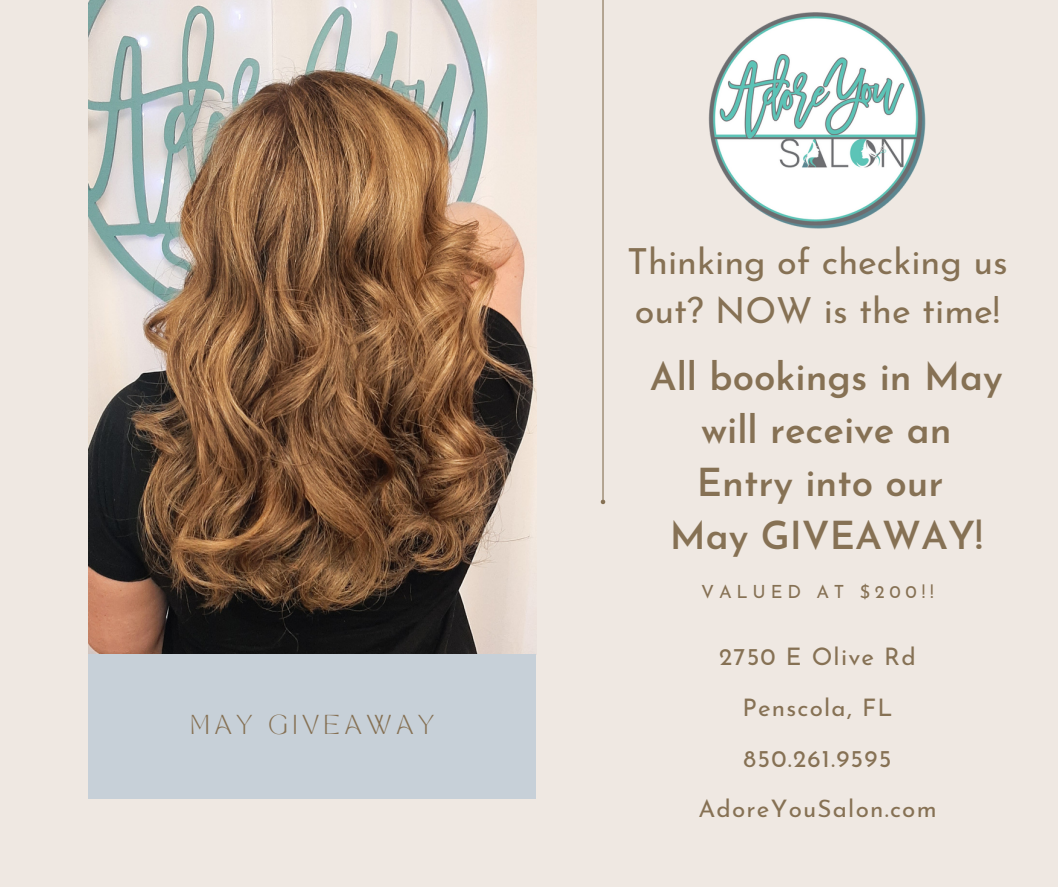
<style>
.page{position:relative;width:1058px;height:887px;background:#fff}
.page>*{position:absolute;margin:0;border:0;box-sizing:border-box;transform-origin:0 0}
.t1{font:600 38.4px "Josefin Sans";color:#867154}
.t2{font:36px/49.5px "Josefin Sans";color:#867154}
.t3{font:24.15px "Josefin Sans";letter-spacing:.05em;color:#867154}
.t4{font:19.2px "TAN MON CHERI Regular";letter-spacing:.265em;color:#867154}
.t5{font:18.15px "Josefin Sans";letter-spacing:.265em;color:#867154}
</style>
<div class="page">
<div style="left:0;top:0;width:1058px;height:886px;background:#efe8e2"></div>
<img style="left:89px;top:0;width:447px;height:654px">
<div style="left:89px;top:654px;width:447px;height:144px;background:#c7d0d8"></div>
<hr style="left:602px;top:0;width:1px;height:500px;background:#867154">
<svg style="left:600px;top:499px;width:6px;height:6px"></svg>
<img style="left:708px;top:12px;width:217px;height:217px">
<p class="t4" style="left:190px;top:714px;width:245px">MAY GIVEAWAY</p>
<p class="t2" style="left:627px;top:240px;width:382px">Thinking of checking us out? NOW is the time!</p>
<p class="t1" style="left:650px;top:361px;width:354px">All bookings in May</p>
<p class="t1" style="left:701px;top:414px;width:252px">will receive an</p>
<p class="t1" style="left:697px;top:467px;width:248px">Entry into our</p>
<p class="t1" style="left:669px;top:520px;width:314px">May GIVEAWAY!</p>
<p class="t5" style="left:701px;top:584px;width:234px">VALUED AT $200!!</p>
<p class="t3" style="left:719px;top:647px;width:198px">2750 E Olive Rd</p>
<p class="t3" style="left:742px;top:698px;width:152px">Penscola, FL</p>
<p class="t3" style="left:743px;top:748px;width:149px">850.261.9595</p>
<p class="t3" style="left:698px;top:799px;width:240px">AdoreYouSalon.com</p>
</div>
